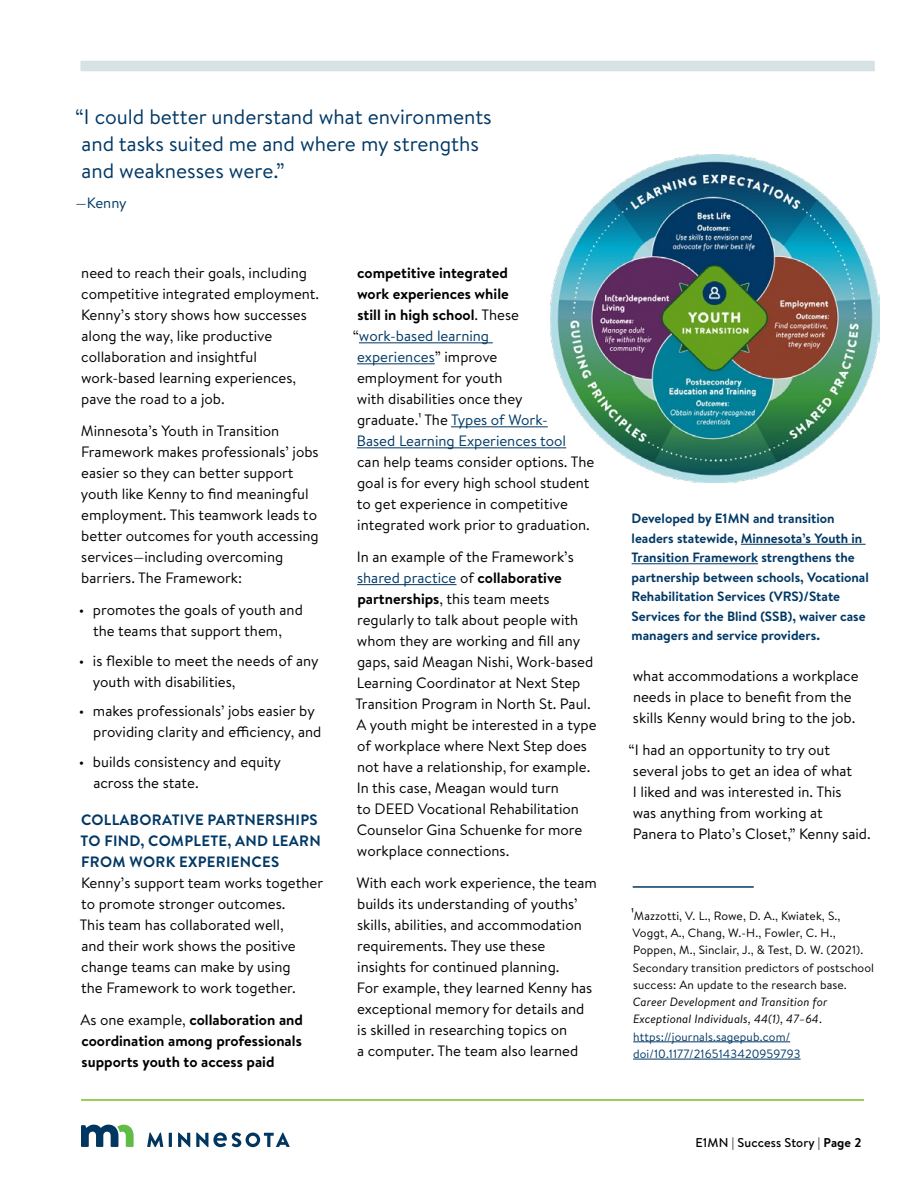
<style>
.page{position:relative;width:918px;height:1188px;background:#fff}
.page>*{position:absolute;margin:0;border:0;box-sizing:border-box;transform-origin:0 0}
.t1{font:21px/27px "Brandon Text";color:#003865}
.Body_P{font:15px/21px "Brandon Text";color:#000}
.Body_bullets__P{font:15px/21px "Brandon Text";color:#000}
.Body_P-2{font:700 15px/21px "Brandon Text";color:#000;text-align:justify}
.Body_P-3{font:15px "Brandon Text";color:#003865}
.Subhead_H3{font:700 15px/21px "Brandon Text";letter-spacing:.02em;color:#003865}
.Body_bullets_last_bullet__P{font:15px/21px "Brandon Text";color:#000}
.Body_smaller_P{font:700 13.5px/19.5px "Brandon Text";color:#003865}
.t2{font:500 12.75px "Brandon Text";letter-spacing:.01em;color:#000}
.Notes_1__P{font:12px/17.2px "Brandon Text";letter-spacing:.01em;color:#000}
.s1{font-weight:400}
.s2{color:#000}
.s3{color:#003865}
.s4{font-weight:700}
.s5{font-size:15px}
.s6{font-style:italic}
</style>
<div class="page">
<svg style="left:81px;top:1125px;width:53px;height:22px"></svg>
<svg style="left:147px;top:1133px;width:16px;height:14px"></svg>
<hr style="left:169px;top:1133px;width:3px;height:14px;background:#003660">
<svg style="left:178px;top:1133px;width:12px;height:14px"></svg>
<svg style="left:196px;top:1133px;width:94px;height:14px"></svg>
<hr style="left:81px;top:1099px;width:783px;height:2px;background:#78be21">
<div style="left:80px;top:61px;width:795px;height:10px;background:#d7e2e5"></div>
<hr style="left:633px;top:886px;width:121px;height:2px;background:#003865">
<img style="left:551px;top:155px;width:328px;height:328px">
<hr style="left:741px;top:544px;width:125px;height:1px;background:#003865">
<hr style="left:632px;top:563px;width:126px;height:1px;background:#003865">
<hr style="left:359px;top:342px;width:134px;height:1px;background:#003865">
<hr style="left:357px;top:363px;width:78px;height:1px;background:#003865">
<hr style="left:451px;top:426px;width:97px;height:1px;background:#003865">
<hr style="left:357px;top:447px;width:209px;height:1px;background:#003865">
<hr style="left:357px;top:584px;width:100px;height:1px;background:#003865">
<hr style="left:633px;top:1042px;width:157px;height:1px;background:#003865">
<hr style="left:633px;top:1059px;width:168px;height:1px;background:#003865">
<h1 class="t1" style="left:75px;top:103px;width:418px">“I could better understand what environments and tasks suited me and where my strengths and weaknesses were.”</h1>
<p class="Body_P-3" style="left:75px;top:192px;width:53px">—Kenny</p>
<p class="Body_P" style="left:81px;top:262px;width:240px">need to reach their goals, including competitive integrated employment.<br>Kenny’s story shows how successes along the way, like productive collaboration and insightful work-based learning experiences, pave the road to a job.</p>
<p class="Body_P" style="left:81px;top:420px;width:239px">Minnesota’s Youth in Transition Framework makes professionals’ jobs easier so they can better support youth like Kenny to find meaningful employment. This teamwork leads to better outcomes for youth accessing services—including overcoming barriers. The Framework:</p>
<p class="Body_bullets__P" style="left:79px;top:599px;width:225px;text-align:center">• promotes the goals of youth and the teams that support them,</p>
<p class="Body_bullets__P" style="left:93px;top:649px;width:227px;text-indent:-14px">• is flexible to meet the needs of any youth with disabilities,</p>
<p class="Body_bullets__P" style="left:93px;top:700px;width:230px;text-indent:-14px">• makes professionals’ jobs easier by providing clarity and efficiency, and</p>
<p class="Body_bullets_last_bullet__P" style="left:93px;top:751px;width:189px;text-indent:-14px">• builds consistency and equity across the state.</p>
<h3 class="Subhead_H3" style="left:80px;top:809px;width:242px">COLLABORATIVE PARTNERSHIPS<br>TO FIND, COMPLETE, AND LEARN<br>FROM WORK EXPERIENCES</h3>
<p class="Body_P" style="left:80px;top:872px;width:245px">Kenny’s support team works together to promote stronger outcomes.<br>This team has collaborated well,<br>and their work shows the positive change teams can make by using<br>the Framework to work together.</p>
<p class="Body_P-2" style="left:80px;top:1009px;width:224px"><span class="s1">As one example,</span> collaboration and coordination among professionals supports youth to access paid</p>
<p class="Body_P-2" style="left:357px;top:262px;width:152px">competitive integrated</p>
<p class="Body_P-2" style="left:357px;top:283px;width:153px">work experiences while</p>
<p class="Body_P-2" style="left:357px;top:304px;width:163px">still in high school<span class="s1">. These</span></p>
<p class="Body_P-3" style="left:353px;top:326px;width:138px"><span class="s2">“</span>work-based learning</p>
<p class="Body_P-3" style="left:357px;top:347px;width:142px">experiences<span class="s2">” improve</span></p>
<p class="Body_P" style="left:357px;top:367px;width:147px">employment for youth</p>
<p class="Body_P" style="left:357px;top:388px;width:167px">with disabilities once they</p>
<p class="Body_P" style="left:357px;top:409px;width:192px">graduate.1 The <span class="s3">Types of Work-</span></p>
<p class="Body_P-3" style="left:357px;top:431px;width:211px">Based Learning Experiences tool</p>
<p class="Body_P" style="left:357px;top:451px;width:239px">can help teams consider options. The</p>
<p class="Body_P" style="left:357px;top:472px;width:234px">goal is for every high school student</p>
<p class="Body_P" style="left:357px;top:493px;width:212px">to get experience in competitive</p>
<p class="Body_P" style="left:357px;top:514px;width:234px">integrated work prior to graduation.</p>
<p class="Body_P" style="left:356px;top:546px;width:243px">In an example of the Framework’s <span class="s3">shared practice</span> of <span class="s4">collaborative partnerships</span>, this team meets regularly to talk about people with whom they are working and fill any gaps, said Meagan Nishi, Work-based Learning Coordinator at Next Step Transition Program in North St. Paul.<br>A youth might be interested in a type of workplace where Next Step does not have a relationship, for example.<br>In this case, Meagan would turn<br>to DEED Vocational Rehabilitation Counselor Gina Schuenke for more workplace connections.</p>
<p class="Body_P" style="left:357px;top:872px;width:242px">With each work experience, the team builds its understanding of youths’ skills, abilities, and accommodation requirements. They use these insights for continued planning.<br>For example, they learned Kenny has exceptional memory for details and is skilled in researching topics on<br>a computer. The team also learned</p>
<p class="Body_smaller_P" style="left:632px;top:509px;width:239px">Developed by E1MN and transition leaders statewide, Minnesota’s Youth in Transition Framework strengthens the partnership between schools, Vocational Rehabilitation Services (VRS)/State Services for the Blind (SSB), waiver case managers and service providers.</p>
<p class="Body_P" style="left:633px;top:665px;width:227px">what accommodations a workplace needs in place to benefit from the skills Kenny would bring to the job.</p>
<p class="Body_P" style="left:629px;top:739px;width:244px">“I had an opportunity to try out several jobs to get an idea of what<br>I liked and was interested in. This<br>was anything from working at<br>Panera to Plato’s Closet,” Kenny said.</p>
<p class="Notes_1__P" style="left:631px;top:907px;width:245px"><span class="s5">¹</span>Mazzotti, V. L., Rowe, D. A., Kwiatek, S., Voggt, A., Chang, W.-H., Fowler, C. H., Poppen, M., Sinclair, J., &amp; Test, D. W. (2021).<br>Secondary transition predictors of postschool success: An update to the research base.<br><span class="s6">Career Development and Transition for Exceptional Individuals, 44(1), 47–64</span>. <span class="s3">https://journals.sagepub.com/ doi/10.1177/2165143420959793</span></p>
<p class="t2" style="left:696px;top:1134px;width:168px">E1MN | Success Story | <span class="s4">Page 2</span></p>
</div>
